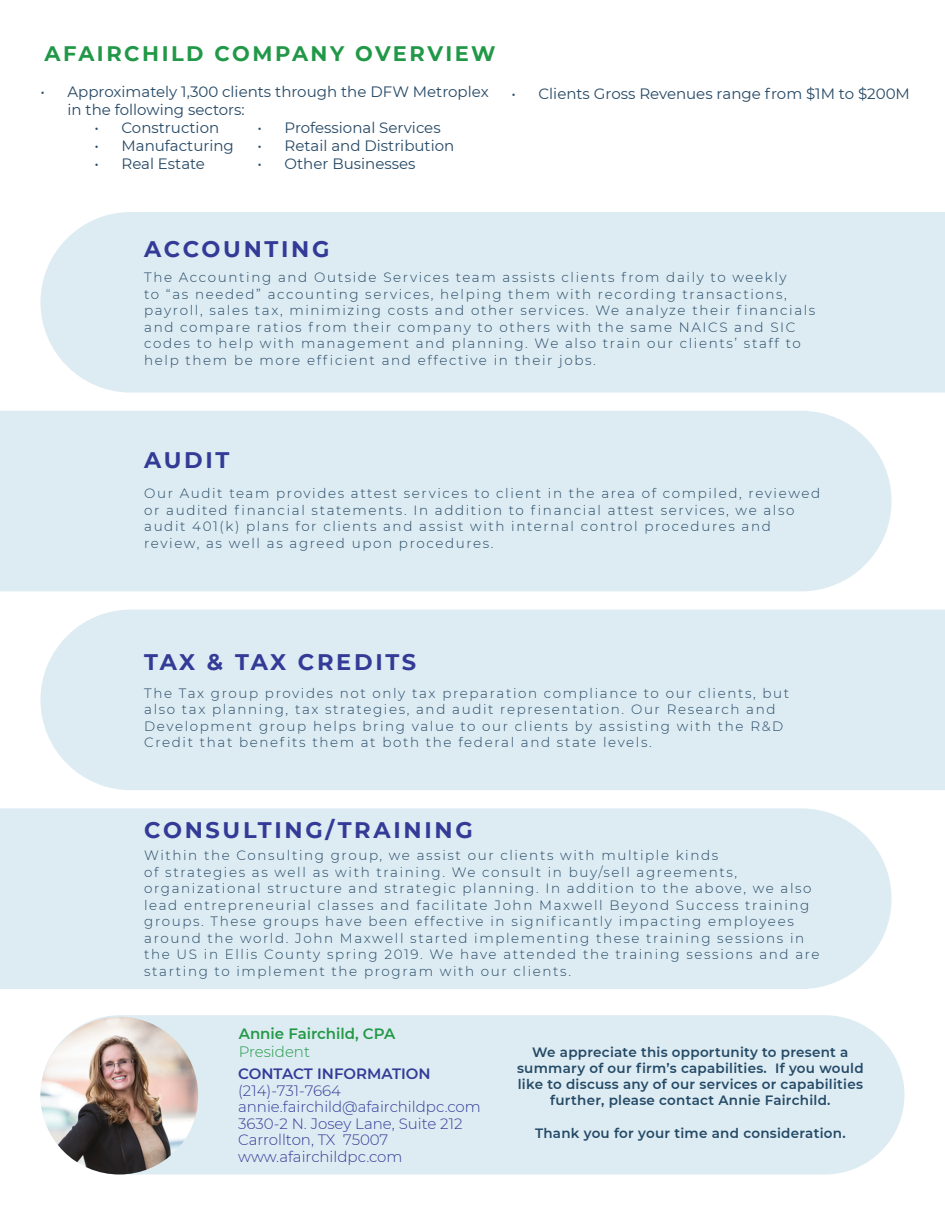
<style>
.page{position:relative;width:945px;height:1215px;background:#fff}
.page>*{position:absolute;margin:0;border:0;box-sizing:border-box;transform-origin:0 0}
.t1{font:700 22.5px "Montserrat";letter-spacing:.12em;color:#333b97}
.t2{font:700 21px "Montserrat";letter-spacing:.12em;color:#219847}
.t3{font:15px/18px "Montserrat";color:#254865}
.t4{font:300 15px "Montserrat";color:#333b97}
.t5{font:600 15px "Montserrat";color:#333b97}
.t6{font:600 15px "Montserrat";color:#239947}
.t7{font:300 15px "Montserrat";color:#239947}
.t8{font:300 13.5px/16.5px "Montserrat";letter-spacing:.12em;color:#254865}
.t9{font:600 13.5px/16.2px "Montserrat";letter-spacing:.02em;color:#244966;text-align:center}
</style>
<div class="page">
<div style="left:40px;top:212px;width:905px;height:181px;background:#ddecf3"></div>
<div style="left:0;top:411px;width:892px;height:180px;background:#ddecf3"></div>
<div style="left:40px;top:610px;width:905px;height:180px;background:#ddecf3"></div>
<div style="left:0;top:808px;width:892px;height:181px;background:#ddecf3"></div>
<div style="left:40px;top:1015px;width:865px;height:159px;background:#ddecf3;border-radius:80px"></div>
<img style="left:40px;top:1017px;width:158px;height:157px;border-radius:79px">
<p class="t2" style="left:44px;top:38px;width:453px">AFAIRCHILD COMPANY OVERVIEW</p>
<p class="t3" style="left:68px;top:82px;width:423px;text-indent:-27px">• Approximately 1,300 clients through the DFW Metroplex in the following sectors:</p>
<p class="t3" style="left:94px;top:118px;width:126px">• Construction</p>
<p class="t3" style="left:94px;top:136px;width:141px">• Manufacturing</p>
<p class="t3" style="left:94px;top:154px;width:112px">• Real Estate</p>
<p class="t3" style="left:258px;top:118px;width:185px">• Professional Services</p>
<p class="t3" style="left:258px;top:136px;width:198px">• Retail and Distribution</p>
<p class="t3" style="left:258px;top:154px;width:160px">• Other Businesses</p>
<p class="t3" style="left:512px;top:84px;width:400px">• Clients Gross Revenues range from $1M to $200M</p>
<p class="t1" style="left:144px;top:233px;width:187px">ACCOUNTING</p>
<p class="t8" style="left:144px;top:269px;width:673px">The Accounting and Outside Services team assists clients from daily to weekly<br>to “as needed” accounting services, helping them with recording transactions, payroll, sales tax, minimizing costs and other services. We analyze their financials and compare ratios from their company to others with the same NAICS and SIC codes to help with management and planning. We also train our clients’ staff to help them be more efficient and effective in their jobs.</p>
<p class="t1" style="left:144px;top:444px;width:87px">AUDIT</p>
<p class="t8" style="left:144px;top:485px;width:678px">Our Audit team provides attest services to client in the area of compiled, reviewed or audited financial statements. In addition to financial attest services, we also audit 401(k) plans for clients and assist with internal control procedures and review, as well as agreed upon procedures.</p>
<p class="t1" style="left:144px;top:646px;width:274px">TAX &amp; TAX CREDITS</p>
<p class="t8" style="left:144px;top:684px;width:647px">The Tax group provides not only tax preparation compliance to our clients, but also tax planning, tax strategies, and audit representation. Our Research and Development group helps bring value to our clients by assisting with the R&amp;D Credit that benefits them at both the federal and state levels.</p>
<p class="t1" style="left:144px;top:814px;width:330px">CONSULTING/TRAINING</p>
<p class="t8" style="left:144px;top:847px;width:677px">Within the Consulting group, we assist our clients with multiple kinds<br>of strategies as well as with training. We consult in buy/sell agreements, organizational structure and strategic planning. In addition to the above, we also lead entrepreneurial classes and facilitate John Maxwell Beyond Success training groups. These groups have been effective in significantly impacting employees around the world. John Maxwell started implementing these training sessions in the US in Ellis County spring 2019. We have attended the training sessions and are starting to implement the program with our clients.</p>
<p class="t6" style="left:239px;top:1023px;width:158px">Annie Fairchild, CPA</p>
<p class="t7" style="left:239px;top:1041px;width:73px">President</p>
<p class="t9" style="left:517px;top:1043px;width:348px">We appreciate this opportunity to present a summary of our firm’s capabilities. If you would like to discuss any of our services or capabilities further, please contact Annie Fairchild.</p>
<p class="t9" style="left:535px;top:1124px;width:312px">Thank you for your time and consideration.</p>
<p class="t5" style="left:238px;top:1063px;width:194px">CONTACT INFORMATION</p>
<p class="t4" style="left:238px;top:1080px;width:104px">(214)-731-7664</p>
<p class="t4" style="left:238px;top:1097px;width:244px">annie.fairchild@afairchildpc.com</p>
<p class="t4" style="left:238px;top:1113px;width:226px">3630-2 N. Josey Lane, Suite 212</p>
<p class="t4" style="left:238px;top:1130px;width:152px">Carrollton, TX 75007</p>
<p class="t4" style="left:238px;top:1146px;width:166px">www.afairchildpc.com</p>
</div>
